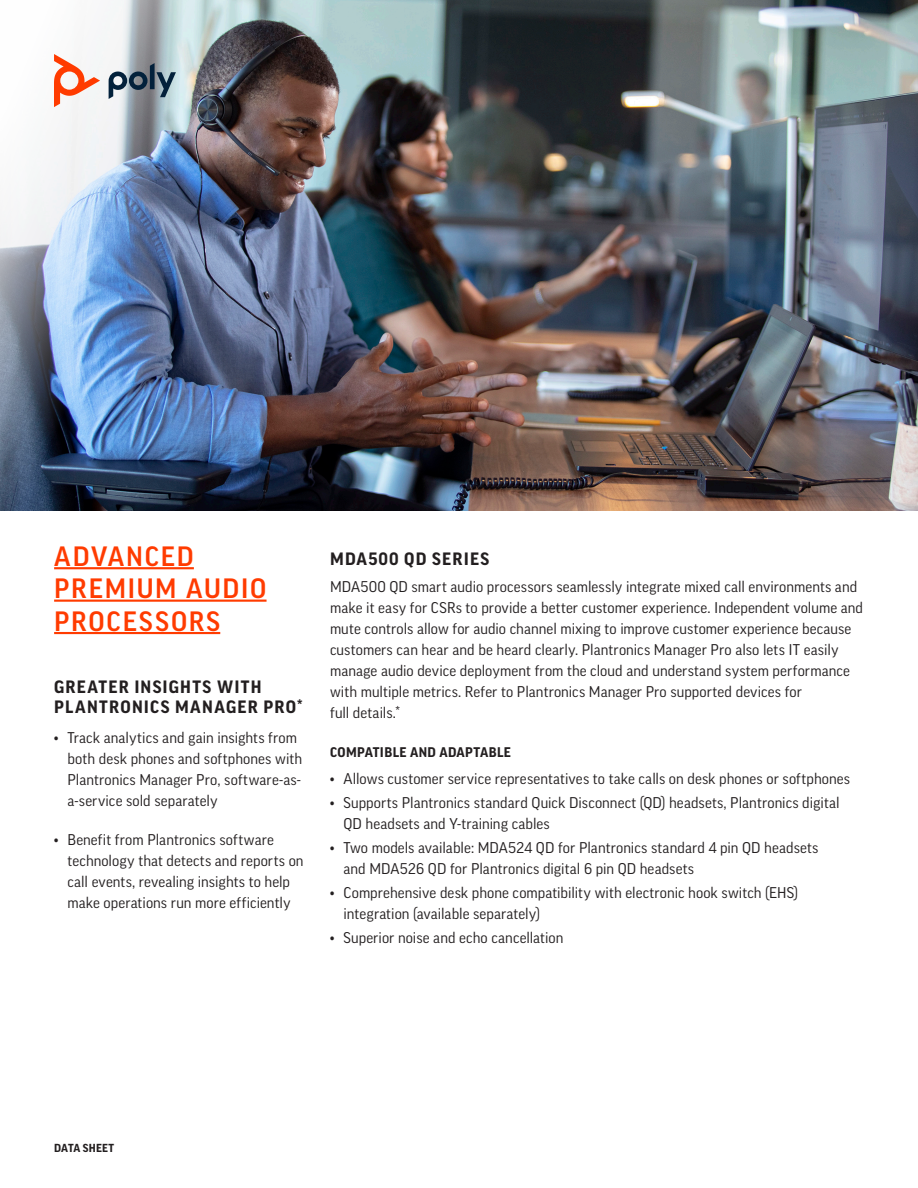
<style>
.page{position:relative;width:918px;height:1188px;background:#fff}
.page>*{position:absolute;margin:0;border:0;box-sizing:border-box;transform-origin:0 0}
.headline{font:500 27px/32.4px "Good Pro";letter-spacing:.065em;color:#ff3b00}
.subhead{font:700 17.25px/20.7px "Good Pro";letter-spacing:.07em;color:#231f20}
.body_copy{font:15px/21px "Good Pro";letter-spacing:.005em;color:#231f20}
.subhead2{font:700 13.5px "Good Pro";letter-spacing:.03em;color:#231f20}
.template_style{font:700 11.25px "Good Pro";letter-spacing:.02em;color:#231f20}
</style>
<div class="page">
<img style="left:0;top:0;width:918px;height:511px">
<hr style="left:54px;top:567px;width:140px;height:2px;background:#ff3b00">
<hr style="left:54px;top:600px;width:213px;height:2px;background:#ff3b00">
<hr style="left:54px;top:632px;width:166px;height:2px;background:#ff3b00">
<svg style="left:109px;top:63px;width:67px;height:36px;background:#7a8a95"></svg>
<svg style="left:54px;top:54px;width:46px;height:53px"></svg>
<p class="headline" style="left:54px;top:540px;width:214px">ADVANCED<br>PREMIUM AUDIO<br>PROCESSORS</p>
<p class="subhead" style="left:54px;top:676px;width:250px">GREATER INSIGHTS WITH<br>PLANTRONICS MANAGER PRO*</p>
<p class="body_copy" style="left:68px;top:728px;width:236px;text-indent:-14px">• Track analytics and gain insights from both desk phones and softphones with Plantronics Manager Pro, software-as&shy;a-service sold separately</p>
<p class="body_copy" style="left:68px;top:830px;width:238px;text-indent:-14px">• Benefit from Plantronics software technology that detects and reports on call events, revealing insights to help make operations run more efficiently</p>
<p class="subhead" style="left:330px;top:549px;width:161px">MDA500 QD SERIES</p>
<p class="body_copy" style="left:330px;top:577px;width:535px">MDA500 QD smart audio processors seamlessly integrate mixed call environments and make it easy for CSRs to provide a better customer experience. Independent volume and mute controls allow for audio channel mixing to improve customer experience because customers can hear and be heard clearly. Plantronics Manager Pro also lets IT easily manage audio device deployment from the cloud and understand system performance with multiple metrics. Refer to Plantronics Manager Pro supported devices for<br>full details.*</p>
<p class="subhead2" style="left:330px;top:745px;width:182px">COMPATIBLE AND ADAPTABLE</p>
<p class="body_copy" style="left:330px;top:768px;width:522px">• Allows customer service representatives to take calls on desk phones or softphones</p>
<p class="body_copy" style="left:344px;top:792px;width:498px;text-indent:-14px">• Supports Plantronics standard Quick Disconnect (QD) headsets, Plantronics digital<br>QD headsets and Y-training cables</p>
<p class="body_copy" style="left:344px;top:837px;width:476px;text-indent:-14px">• Two models available: MDA524 QD for Plantronics standard 4 pin QD headsets and MDA526 QD for Plantronics digital 6 pin QD headsets</p>
<p class="body_copy" style="left:344px;top:882px;width:456px;text-indent:-14px">• Comprehensive desk phone compatibility with electronic hook switch (EHS) integration (available separately)</p>
<p class="body_copy" style="left:330px;top:927px;width:235px">• Superior noise and echo cancellation</p>
<p class="template_style" style="left:54px;top:1142px;width:62px">DATA SHEET</p>
</div>
